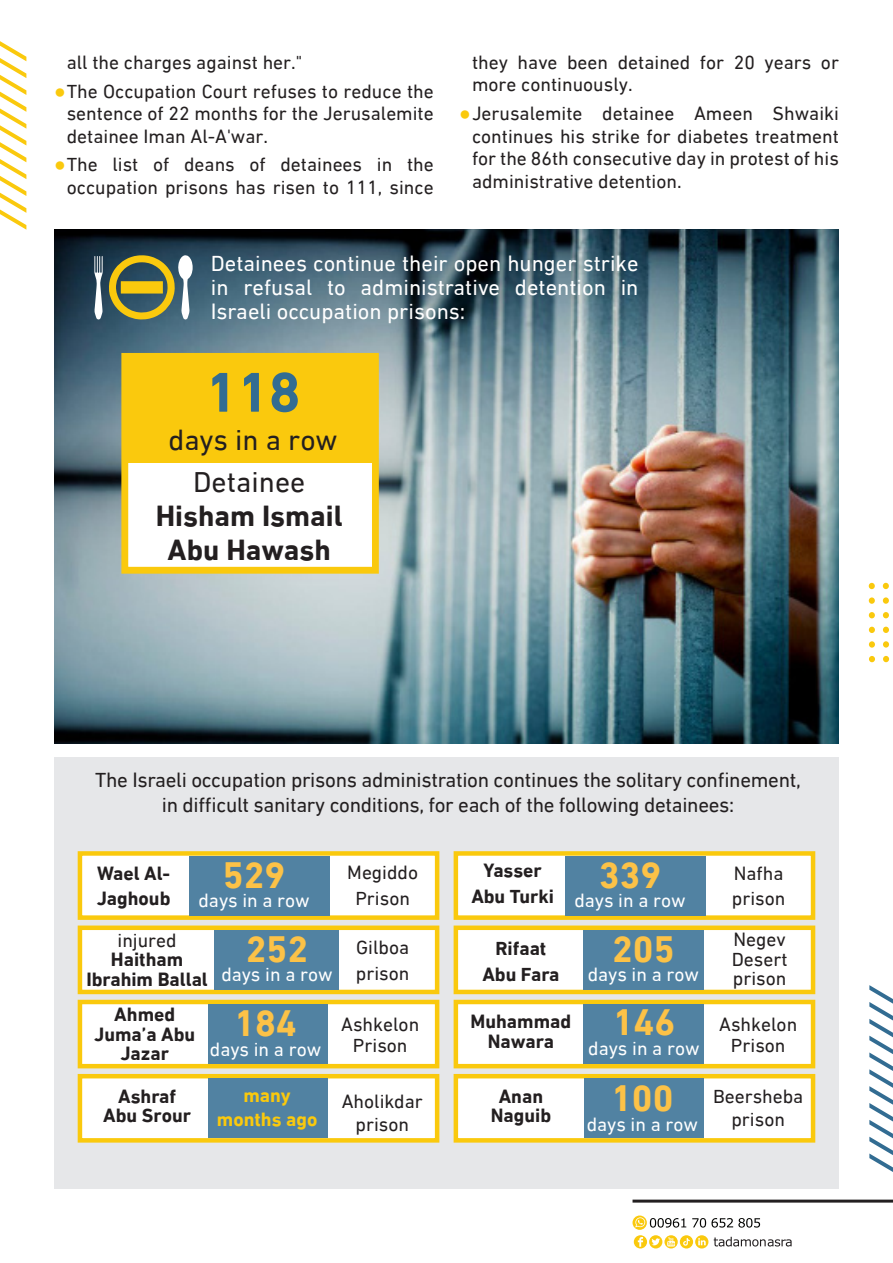
<style>
.page{position:relative;width:893px;height:1263px;background:#fff}
.page>*{position:absolute;margin:0;border:0;box-sizing:border-box;transform-origin:0 0}
.t1{font:700 57px "DIN Next LTW23";color:#326c92}
.t2{font:700 37.5px "DIN Next LTW23";color:#fcc247}
.t3{font:700 29.7px/34.2px "DIN Next LTW23";color:#231f20;text-align:center}
.t4{font:29.7px "DIN Next LTW23";color:#231f20}
.t5{font:22.5px/24px "DIN Next LTW23";color:#fff;text-align:right}
.t6{font:21px/25.5px "DIN Next LTW23";letter-spacing:-.015em;color:#231f20;text-align:center}
.t7{font:19.5px/22.5px "DIN Next LTW23";color:#231f20;text-align:center}
.t8{font:700 19.5px/19.5px "DIN Next LTW23";color:#231f20;text-align:center}
.t9{font:19.5px "DIN Next LTW23";color:#fff}
.t10{font:700 19.5px/24px "DIN Next LTW23";color:#fac90d;text-align:center}
.s1{font-family:"Arial";color:#fac90d}
.s2{font-weight:400}
</style>
<div class="page">
<div style="left:54px;top:757px;width:785px;height:431px;background:#e6e7e9"></div>
<div style="left:78px;top:1000px;width:361px;height:68px;background:#fff;border:4px solid #fac90d"></div>
<div style="left:208px;top:1004px;width:120px;height:60px;background:#5182a2"></div>
<div style="left:454px;top:925px;width:361px;height:69px;background:#fff;border:4px solid #fac90d"></div>
<div style="left:584px;top:930px;width:120px;height:60px;background:#5182a2"></div>
<div style="left:78px;top:1074px;width:361px;height:68px;background:#fff;border:4px solid #fac90d"></div>
<div style="left:208px;top:1078px;width:120px;height:60px;background:#5182a2"></div>
<div style="left:454px;top:1074px;width:361px;height:68px;background:#fff;border:4px solid #fac90d"></div>
<div style="left:584px;top:1078px;width:120px;height:60px;background:#5182a2"></div>
<div style="left:454px;top:1000px;width:361px;height:68px;background:#fff;border:4px solid #fac90d"></div>
<div style="left:584px;top:1004px;width:120px;height:60px;background:#5182a2"></div>
<div style="left:78px;top:851px;width:361px;height:69px;background:#fff;border:4px solid #fac90d"></div>
<div style="left:189px;top:855px;width:140px;height:60px;background:#5182a2"></div>
<div style="left:454px;top:851px;width:361px;height:69px;background:#fff;border:4px solid #fac90d"></div>
<div style="left:565px;top:855px;width:140px;height:60px;background:#5182a2"></div>
<div style="left:78px;top:925px;width:361px;height:69px;background:#fff;border:4px solid #fac90d"></div>
<div style="left:214px;top:930px;width:125px;height:60px;background:#5182a2"></div>
<svg style="left:869px;top:985px;width:24px;height:187px"></svg>
<svg style="left:883px;top:583px;width:6px;height:6px"></svg>
<div style="left:883px;top:597px;width:6px;height:7px;background:#fac90d;border-radius:50%"></div>
<svg style="left:883px;top:612px;width:6px;height:6px"></svg>
<svg style="left:883px;top:627px;width:6px;height:6px"></svg>
<div style="left:883px;top:641px;width:6px;height:7px;background:#fac90d;border-radius:50%"></div>
<svg style="left:883px;top:656px;width:6px;height:6px"></svg>
<svg style="left:869px;top:583px;width:6px;height:6px"></svg>
<div style="left:869px;top:597px;width:6px;height:7px;background:#fac90d;border-radius:50%"></div>
<svg style="left:869px;top:612px;width:6px;height:6px"></svg>
<svg style="left:869px;top:627px;width:6px;height:6px"></svg>
<div style="left:869px;top:641px;width:6px;height:7px;background:#fac90d;border-radius:50%"></div>
<svg style="left:869px;top:656px;width:6px;height:6px"></svg>
<hr style="left:632px;top:1199px;width:261px;height:3px;background:#231f20">
<svg style="left:692px;top:1218px;width:68px;height:9px"></svg>
<svg style="left:632px;top:1215px;width:15px;height:15px"></svg>
<svg style="left:635px;top:1217px;width:51px;height:10px"></svg>
<svg style="left:714px;top:1237px;width:78px;height:9px"></svg>
<svg style="left:634px;top:1235px;width:74px;height:13px"></svg>
<svg style="left:0;top:41px;width:26px;height:189px"></svg>
<img style="left:54px;top:230px;width:785px;height:513px">
<svg style="left:94px;top:255px;width:99px;height:65px;background:#81875f"></svg>
<div style="left:121px;top:353px;width:258px;height:221px;background:#fff;border:7px solid #fac90d"></div>
<div style="left:124px;top:359px;width:251px;height:104px;background:#fac90d"></div>
<p class="t7" style="left:67px;top:51px;width:237px">all the charges against her ".</p>
<p class="t7" style="left:67px;top:80px;width:368px;text-align:justify;text-indent:-13px"><span class="s1">●</span>The Occupation Court refuses to reduce the sentence of 22 months for the Jerusalemite detainee Iman Al A- 'war.</p>
<p class="t7" style="left:407px;top:153px;width:28px">the</p>
<p class="t7" style="left:67px;top:153px;width:368px;text-align:left;text-indent:-13px"><span class="s1">●</span>The<br>occupation prisons has risen to 111, since</p>
<p class="t7" style="left:112px;top:153px;width:27px">list</p>
<p class="t7" style="left:153px;top:153px;width:18px">of</p>
<p class="t7" style="left:184px;top:153px;width:52px">deans</p>
<p class="t7" style="left:250px;top:153px;width:18px">of</p>
<p class="t7" style="left:280px;top:153px;width:83px">detainees</p>
<p class="t7" style="left:377px;top:153px;width:17px">in</p>
<p class="t7" style="left:472px;top:51px;width:162px;text-align:left">they<br>more continuously.</p>
<p class="t7" style="left:518px;top:51px;width:42px">have</p>
<p class="t7" style="left:567px;top:51px;width:43px">been</p>
<p class="t7" style="left:618px;top:51px;width:74px">detained</p>
<p class="t7" style="left:700px;top:51px;width:26px">for</p>
<p class="t7" style="left:734px;top:51px;width:23px">20</p>
<p class="t7" style="left:764px;top:51px;width:48px">years</p>
<p class="t7" style="left:821px;top:51px;width:20px">or</p>
<p class="t7" style="left:773px;top:102px;width:68px">Shwaiki</p>
<p class="t7" style="left:472px;top:102px;width:368px;text-align:left;text-indent:-13px"><span class="s1">●</span>Jerusalemite<br>continues his strike for diabetes treatment for the 86th consecutive day in protest of his administrative detention.</p>
<p class="t7" style="left:602px;top:102px;width:74px">detainee</p>
<p class="t7" style="left:694px;top:102px;width:60px">Ameen</p>
<p class="t5" style="left:211px;top:251px;width:429px">Detainees continue their open hunger strike in</p>
<p class="t5" style="left:211px;top:275px;width:256px;text-align:left">in<br>Israeli occupation prisons:</p>
<p class="t5" style="left:243px;top:275px;width:70px">refusal</p>
<p class="t5" style="left:361px;top:275px;width:141px">administrative</p>
<p class="t5" style="left:515px;top:275px;width:93px">detention</p>
<p class="t5" style="left:327px;top:275px;width:20px">to</p>
<p class="t1" style="left:205px;top:359px;width:97px">118</p>
<p class="t4" style="left:168px;top:423px;width:171px">days in a row</p>
<p class="t4" style="left:193px;top:464px;width:114px">Detainee</p>
<p class="t3" style="left:156px;top:499px;width:189px">Hisham Ismail<br>Abu Hawash</p>
<p class="t6" style="left:95px;top:766px;width:707px">The Israeli occupation prisons administration continues the solitary confinement, in difficult sanitary conditions, for each of the following detainees:</p>
<p class="t8" style="left:97px;top:863px;width:75px">Wael Al-</p>
<p class="t8" style="left:97px;top:889px;width:75px">Jaghoub</p>
<p class="t2" style="left:223px;top:853px;width:64px">529</p>
<p class="t9" style="left:198px;top:889px;width:113px">days in a row</p>
<p class="t7" style="left:347px;top:860px;width:72px;line-height:25.5px">Megiddo<br>Prison</p>
<p class="t8" style="left:471px;top:858px;width:84px;line-height:25.5px">Yasser<br>Abu Turki</p>
<p class="t2" style="left:599px;top:853px;width:64px">339</p>
<p class="t9" style="left:574px;top:889px;width:113px">days in a row</p>
<p class="t7" style="left:732px;top:860px;width:55px;line-height:25.5px;text-align:left">Nafha prison</p>
<p class="t8" style="left:86px;top:930px;width:123px"><span class="s2">injured<br></span>Haitham<br>Ibrahim Ballal</p>
<p class="t2" style="left:246px;top:927px;width:64px">252</p>
<p class="t9" style="left:221px;top:963px;width:113px">days in a row</p>
<p class="t7" style="left:356px;top:935px;width:55px;line-height:25.5px;text-align:left">Gilboa prison</p>
<p class="t8" style="left:495px;top:939px;width:52px">Rifaat</p>
<p class="t2" style="left:612px;top:927px;width:64px">205</p>
<p class="t8" style="left:482px;top:964px;width:79px">Abu Fara</p>
<p class="t9" style="left:588px;top:963px;width:113px">days in a row</p>
<p class="t7" style="left:732px;top:930px;width:57px;line-height:19.5px;text-align:justify">Negev Desert prison</p>
<p class="t8" style="left:94px;top:1004px;width:103px">Ahmed<br>Juma a’ Abu<br>Jazar</p>
<p class="t2" style="left:234px;top:1001px;width:64px">184</p>
<p class="t9" style="left:210px;top:1037px;width:113px">days in a row</p>
<p class="t7" style="left:341px;top:1014px;width:80px;line-height:21px">Ashkelon<br>Prison</p>
<p class="t8" style="left:471px;top:1012px;width:102px">Muhammad</p>
<p class="t2" style="left:613px;top:1000px;width:64px">146</p>
<p class="t8" style="left:488px;top:1031px;width:68px">Nawara</p>
<p class="t9" style="left:588px;top:1036px;width:113px">days in a row</p>
<p class="t7" style="left:719px;top:1013px;width:80px;line-height:21px">Ashkelon<br>Prison</p>
<p class="t2" style="left:611px;top:1076px;width:64px">100</p>
<p class="t9" style="left:587px;top:1113px;width:113px">days in a row</p>
<p class="t8" style="left:103px;top:1086px;width:89px">Ashraf<br>Abu Srour</p>
<p class="t10" style="left:217px;top:1083px;width:102px">many months ago</p>
<p class="t7" style="left:713px;top:1085px;width:92px">Beersheba prison</p>
<p class="t8" style="left:499px;top:1086px;width:46px">Anan</p>
<p class="t8" style="left:491px;top:1106px;width:62px">Naguib</p>
<p class="t7" style="left:342px;top:1090px;width:83px">Aholikdar prison</p>
</div>
